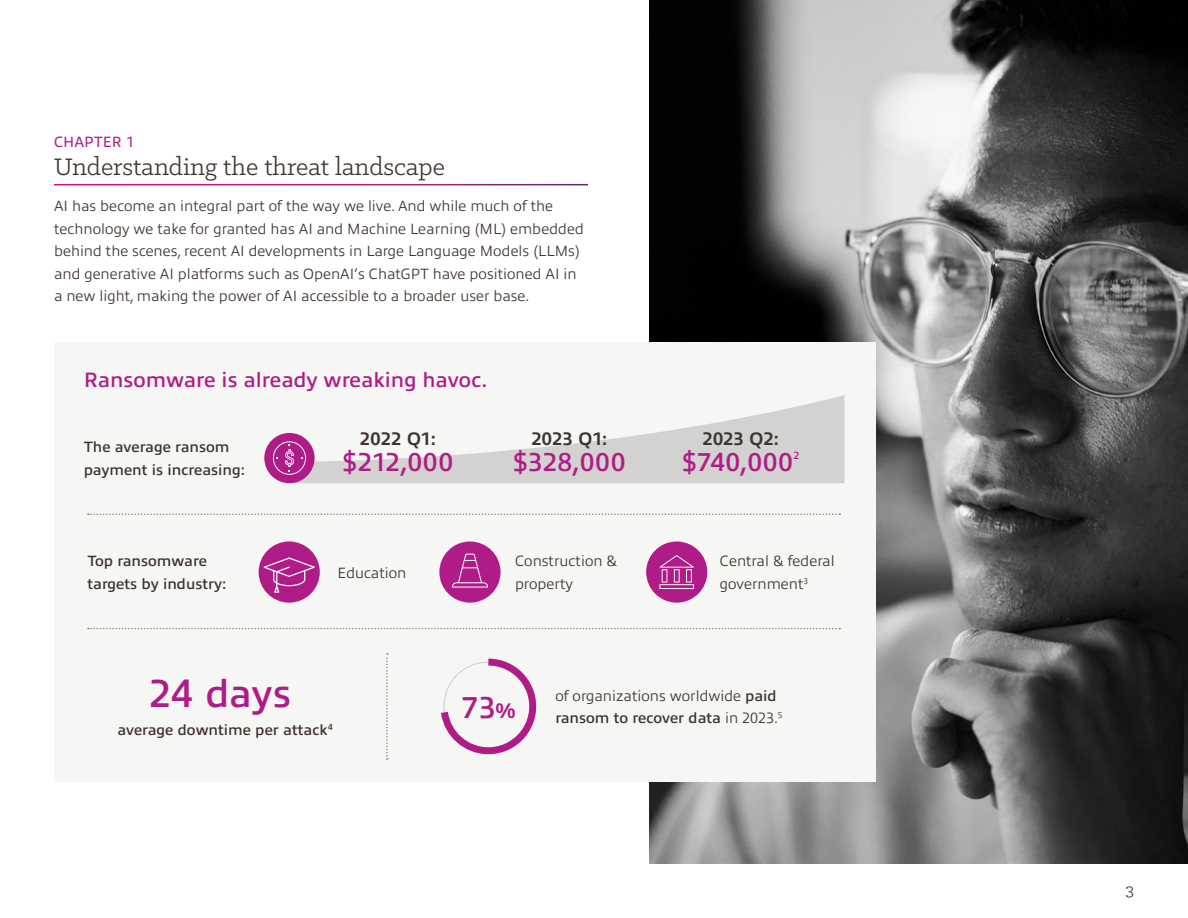
<style>
.page{position:relative;width:1188px;height:918px;background:#fff}
.page>*{position:absolute;margin:0;border:0;box-sizing:border-box;transform-origin:0 0}
.Body{font:600 39.3px "Allumi Pro";letter-spacing:-.015em;color:#b01c87}
.Body-2{font:600 30.45px "Allumi Pro";color:#b01c87}
.H1_RULE{font:27px "Klinic Slab";color:#3e332d}
.Body-3{font:600 26.1px "Allumi Pro";letter-spacing:.025em;color:#b01c87}
.t1{font:600 21px "Allumi Pro";color:#b01c87}
.Body-4{font:700 18.3px "Allumi Pro";letter-spacing:.01em;color:#3e332d}
.t2{font:18px "Klinic Slab";color:#3e332d}
.Body-5{font:300 15px/22.5px "Allumi Pro";color:#3e332d}
.Body-6{font:600 15px/22.5px "Allumi Pro";color:#3e332d}
.Section_Name_-_Eyebrow_text{font:15px "Allumi Pro";color:#b01c87}
.Body-7{font:600 10.5px "Allumi Pro";color:#b01c87}
.s1{font-weight:700;font-size:21.3px}
.s2{font-weight:600}
</style>
<div class="page">
<img style="left:650px;top:0;width:538px;height:864px">
<div style="left:54px;top:343px;width:822px;height:439px;background:#f6f6f5"></div>
<svg style="left:295px;top:395px;width:549px;height:88px"></svg>
<svg style="left:88px;top:513px;width:752px;height:2px"></svg>
<svg style="left:88px;top:628px;width:752px;height:1px"></svg>
<svg style="left:386px;top:653px;width:2px;height:107px"></svg>
<div style="left:259px;top:541px;width:61px;height:62px;background:#b01c87;border-radius:50%"></div>
<div style="left:439px;top:541px;width:62px;height:62px;background:#b01c87;border-radius:50%"></div>
<div style="left:264px;top:433px;width:51px;height:50px;background:#b01c87;border-radius:50%"></div>
<div style="left:646px;top:541px;width:61px;height:62px;background:#b01c87;border-radius:50%"></div>
<svg style="left:441px;top:658px;width:96px;height:97px"></svg>
<svg style="left:264px;top:557px;width:51px;height:36px"></svg>
<svg style="left:659px;top:555px;width:35px;height:34px"></svg>
<svg style="left:452px;top:554px;width:36px;height:34px"></svg>
<svg style="left:273px;top:441px;width:33px;height:34px"></svg>
<p class="Section_Name_-_Eyebrow_text" style="left:54px;top:131px;width:82px">CHAPTER 1</p>
<p class="H1_RULE" style="left:54px;top:150px;width:392px">Understanding the threat landscape</p>
<p class="Body-5" style="left:54px;top:194px;width:531px">AI has become an integral part of the way we live. And while much of the technology we take for granted has AI and Machine Learning (ML) embedded behind the scenes, recent AI developments in Large Language Models (LLMs) and generative AI platforms such as OpenAI’s ChatGPT have positioned AI in a new light, making the power of AI accessible to a broader user base.</p>
<h2 class="t1" style="left:84px;top:364px;width:405px">Ransomware is already wreaking havoc.</h2>
<p class="Body-6" style="left:84px;top:435px;width:163px">The average ransom payment is increasing:</p>
<p class="Body-4" style="left:360px;top:425px;width:77px">2022 Q1:</p>
<p class="Body-3" style="left:342px;top:443px;width:112px">$212,000</p>
<p class="Body-4" style="left:531px;top:425px;width:77px">2023 Q1:</p>
<p class="Body-3" style="left:513px;top:443px;width:114px">$328,000</p>
<p class="Body-4" style="left:703px;top:425px;width:78px">2023 Q2:</p>
<p class="Body-3" style="left:682px;top:443px;width:113px">$740,000</p>
<p class="Body-7" style="left:793px;top:448px;width:7px">2</p>
<p class="Body-6" style="left:87px;top:549px;width:140px">Top ransomware targets by industry:</p>
<p class="Body-5" style="left:338px;top:560px;width:70px">Education</p>
<p class="Body-5" style="left:515px;top:549px;width:104px">Construction &amp; property</p>
<p class="Body-5" style="left:720px;top:549px;width:116px">Central &amp; federal government<sup>3</sup></p>
<p class="Body" style="left:149px;top:664px;width:144px">24 days</p>
<p class="Body-6" style="left:117px;top:717px;width:217px">average downtime per attack<sup>4</sup></p>
<p class="Body-2" style="left:461px;top:685px;width:56px">73<span class="s1">%</span></p>
<p class="Body-5" style="left:555px;top:683px;width:229px">of organizations worldwide <span class="s2">paid ransom to recover data</span> in 2023.<sup>5</sup></p>
<p class="t2" style="left:1125px;top:878px;width:10px">3</p>
</div>
